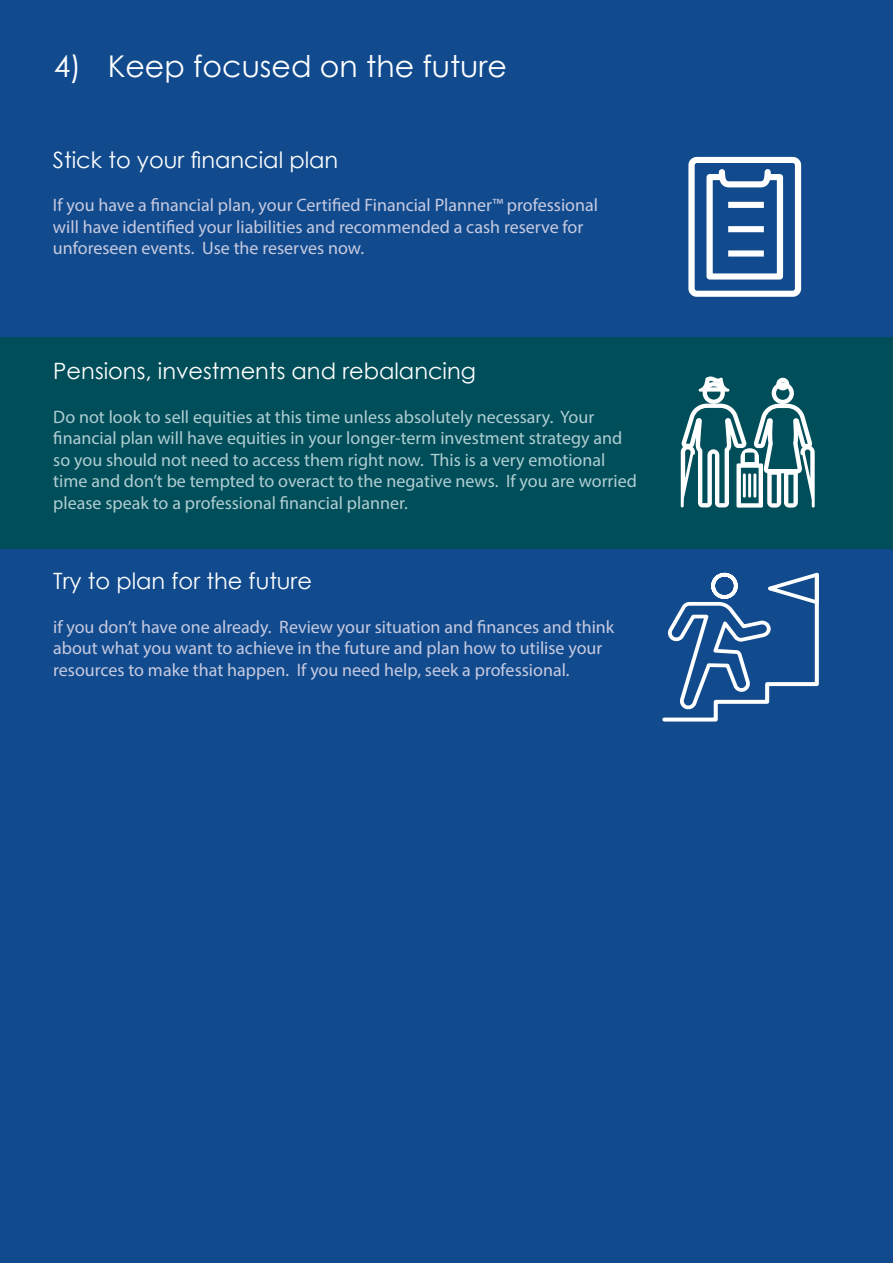
<style>
.page{position:relative;width:893px;height:1263px;background:#fff}
.page>*{position:absolute;margin:0;border:0;box-sizing:border-box;transform-origin:0 0}
.t1{font:30px "Century Gothic";color:#fff}
.t2{font:22.5px "Century Gothic";color:#fff}
.blue{font:18px/21.6px "Myriad Pro";color:#c7cae0}
.green{font:18px/21.6px "Myriad Pro";color:#b0cdd3}
</style>
<div class="page">
<div style="left:0;top:0;width:893px;height:168px;background:#114b8e"></div>
<div style="left:0;top:547px;width:893px;height:716px;background:#114b8e"></div>
<svg style="left:662px;top:573px;width:157px;height:148px"></svg>
<div style="left:0;top:337px;width:893px;height:212px;background:#004e59"></div>
<div style="left:0;top:125px;width:893px;height:212px;background:#114b8e"></div>
<svg style="left:681px;top:376px;width:134px;height:132px"></svg>
<hr style="left:753px;top:473px;width:3px;height:25px;background:#fff">
<svg style="left:706px;top:169px;width:78px;height:111px"></svg>
<div style="left:728px;top:202px;width:36px;height:6px;background:#fff"></div>
<div style="left:728px;top:250px;width:36px;height:7px;background:#fff"></div>
<div style="left:728px;top:226px;width:36px;height:6px;background:#fff"></div>
<div style="left:688px;top:157px;width:113px;height:140px;border:6px solid #fff;border-radius:5px"></div>
<p class="t1" style="left:54px;top:45px;width:455px">4) Keep focused on the future</p>
<p class="t2" style="left:53px;top:144px;width:287px">Stick to your financial plan</p>
<p class="blue" style="left:53px;top:194px;width:547px">If you have a financial plan, your Certified Financial Planner™ professional will have identified your liabilities and recommended a cash reserve for unforeseen events. Use the reserves now.</p>
<p class="t2" style="left:53px;top:355px;width:424px">Pensions, investments and rebalancing</p>
<p class="green" style="left:53px;top:405px;width:585px">Do not look to sell equities at this time unless absolutely necessary. Your financial plan will have equities in your longer-term investment strategy and so you should not need to access them right now. This is a very emotional time and don’t be tempted to overact to the negative news. If you are worried please speak to a professional financial planner.</p>
<p class="t2" style="left:53px;top:566px;width:260px">Try to plan for the future</p>
<p class="blue" style="left:53px;top:616px;width:563px">if you don’t have one already. Review your situation and finances and think about what you want to achieve in the future and plan how to utilise your resources to make that happen. If you need help, seek a professional.</p>
</div>
